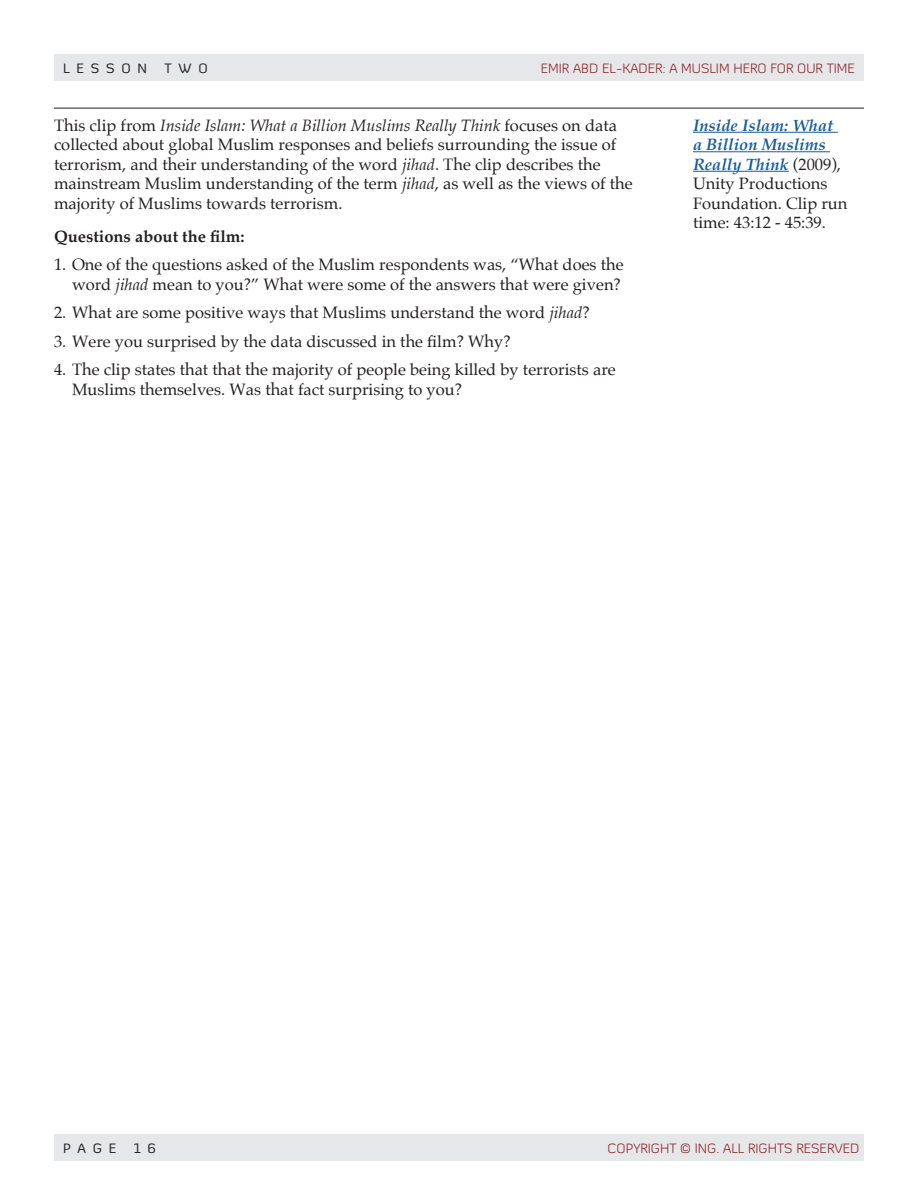
<style>
.page{position:relative;width:918px;height:1188px;background:#fff}
.page>*{position:absolute;margin:0;border:0;box-sizing:border-box;transform-origin:0 0}
.SubHead2{font:16.5px/19.5px "Palatino";color:#231f20}
.SubHead2-2{font:700 16.5px "Palatino";color:#231f20}
.t1{font:300 13.5px "Diavlo";color:#881a1d}
.t2{font:13.5px "Diavlo";letter-spacing:.5em;color:#231f20}
.s1{font-style:italic}
.s2{font-weight:700;font-style:italic;color:#175d9e}
</style>
<div class="page">
<div style="left:54px;top:1134px;width:810px;height:27px;background:#e6e7e9"></div>
<div style="left:54px;top:54px;width:810px;height:27px;background:#e6e7e9"></div>
<hr style="left:693px;top:132px;width:145px;height:1px;background:#175d9e">
<hr style="left:693px;top:151px;width:137px;height:1px;background:#175d9e">
<hr style="left:693px;top:171px;width:96px;height:1px;background:#175d9e">
<hr style="left:54px;top:108px;width:810px;height:1px;background:#231f20">
<p class="t2" style="left:63px;top:59px;width:86px">LESSON</p>
<p class="t2" style="left:164px;top:59px;width:45px">TWO</p>
<p class="t1" style="left:541px;top:60px;width:316px">EMIR ABD EL-KADER: A MUSLIM HERO FOR OUR TIME</p>
<p class="SubHead2" style="left:54px;top:115px;width:580px">This clip from <span class="s1">Inside Islam: What a Billion Muslims Really Think</span> focuses on data collected about global Muslim responses and beliefs surrounding the issue of terrorism, and their understanding of the word <span class="s1">jihad</span>. The clip describes the mainstream Muslim understanding of the term <span class="s1">jihad</span>, as well as the views of the majority of Muslims towards terrorism.</p>
<p class="SubHead2-2" style="left:54px;top:222px;width:192px">Questions about the film:</p>
<p class="SubHead2" style="left:54px;top:255px;width:571px;text-align:right">1. One of the questions asked of the Muslim respondents was, “What does the word <span class="s1">jihad</span> mean to you?” What were some of the answers that were given?</p>
<p class="SubHead2" style="left:54px;top:303px;width:537px">2. What are some positive ways that Muslims understand the word <span class="s1">jihad</span>?</p>
<p class="SubHead2" style="left:54px;top:331px;width:458px">3. Were you surprised by the data discussed in the film? Why?</p>
<p class="SubHead2" style="left:72px;top:360px;width:545px;text-indent:-18px">4. The clip states that that the majority of people being killed by terrorists are<br>Muslims themselves. Was that fact surprising to you?</p>
<p class="SubHead2" style="left:693px;top:115px;width:156px"><span class="s2">Inside Islam: What<br>a Billion Muslims<br>Really Think</span> (2009),<br>Unity Productions<br>Foundation. Clip run time: 43:12 - 45:39.</p>
<p class="t2" style="left:63px;top:1139px;width:55px">PAGE</p>
<p class="t2" style="left:134px;top:1139px;width:24px">1 6</p>
<p class="t1" style="left:608px;top:1140px;width:253px">COPYRIGHT © ING. ALL RIGHTS RESERVED</p>
</div>
